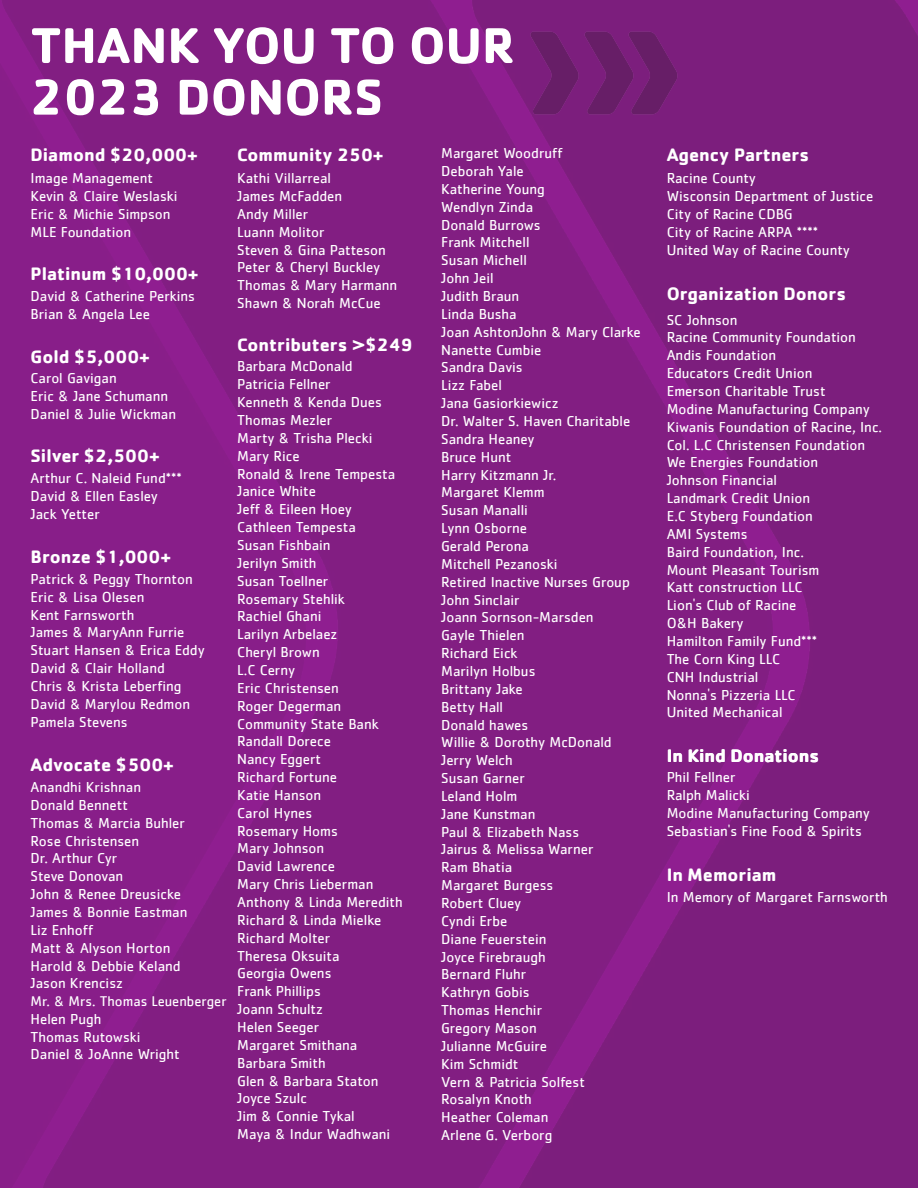
<style>
.page{position:relative;width:918px;height:1188px;background:#fff}
.page>*{position:absolute;margin:0;border:0;box-sizing:border-box;transform-origin:0 0}
.t1{font:700 52.05px/51.6px "Cachet";color:#fff}
.t2{font:700 18.6px "Cachet";color:#fff}
.t3{font:14.85px/17.9px "Cachet";color:#fff}
.t4{font:14.55px "Cachet";color:#fff}
</style>
<div class="page">
<div style="left:0;top:0;width:147px;height:1188px;background:#881e89"></div>
<img style="left:147px;top:0;width:771px;height:1188px">
<img style="left:510px;top:29px;width:55px;height:88px">
<img style="left:565px;top:29px;width:44px;height:88px">
<img style="left:609px;top:29px;width:88px;height:88px">
<h1 class="t1" style="left:31px;top:18px;width:486px">THANK YOU TO OUR<br>2023 DONORS</h1>
<p class="t2" style="left:31px;top:143px;width:169px">Diamond $20,000+</p>
<p class="t3" style="left:31px;top:169px;width:148px">Image Management<br>Kevin &amp; Claire Weslaski<br>Eric &amp; Michie Simpson<br>MLE Foundation</p>
<p class="t2" style="left:31px;top:262px;width:170px">Platinum $10,000+</p>
<p class="t3" style="left:31px;top:287px;width:166px">David &amp; Catherine Perkins<br>Brian &amp; Angela Lee</p>
<p class="t2" style="left:31px;top:344px;width:121px">Gold $5,000+</p>
<p class="t3" style="left:31px;top:369px;width:147px">Carol Gavigan<br>Eric &amp; Jane Schumann<br>Daniel &amp; Julie Wickman</p>
<p class="t2" style="left:31px;top:444px;width:131px">Silver $2,500+</p>
<p class="t3" style="left:31px;top:469px;width:153px">Arthur C. Naleid Fund***<br>David &amp; Ellen Easley<br>Jack Yetter</p>
<p class="t2" style="left:31px;top:545px;width:142px">Bronze $1,000+</p>
<p class="t3" style="left:31px;top:570px;width:176px">Patrick &amp; Peggy Thornton<br>Eric &amp; Lisa Olesen<br>Kent Farnsworth<br>James &amp; MaryAnn Furrie<br>Stuart Hansen &amp; Erica Eddy<br>David &amp; Clair Holland<br>Chris &amp; Krista Leberfing<br>David &amp; Marylou Redmon<br>Pamela Stevens</p>
<p class="t2" style="left:31px;top:753px;width:145px">Advocate $500+</p>
<p class="t3" style="left:31px;top:778px;width:158px">Anandhi Krishnan<br>Donald Bennett<br>Thomas &amp; Marcia Buhler<br>Rose Christensen<br>Dr. Arthur Cyr<br>Steve Donovan<br>John &amp; Renee Dreusicke<br>James &amp; Bonnie Eastman<br>Liz Enhoff<br>Matt &amp; Alyson Horton<br>Harold &amp; Debbie Keland<br>Jason Krencisz</p>
<p class="t4" style="left:31px;top:993px;width:198px">Mr. &amp; Mrs. Thomas Leuenberger</p>
<p class="t3" style="left:31px;top:1010px;width:151px">Helen Pugh<br>Thomas Rutowski<br>Daniel &amp; JoAnne Wright</p>
<p class="t2" style="left:237px;top:143px;width:148px">Community 250+</p>
<p class="t3" style="left:237px;top:169px;width:162px">Kathi Villarreal<br>James McFadden<br>Andy Miller<br>Luann Molitor<br>Steven &amp; Gina Patteson<br>Peter &amp; Cheryl Buckley<br>Thomas &amp; Mary Harmann<br>Shawn &amp; Norah McCue</p>
<p class="t2" style="left:237px;top:332px;width:177px">Contributers &gt;$249</p>
<p class="t3" style="left:237px;top:357px;width:167px">Barbara McDonald<br>Patricia Fellner<br>Kenneth &amp; Kenda Dues<br>Thomas Mezler<br>Marty &amp; Trisha Plecki<br>Mary Rice<br>Ronald &amp; Irene Tempesta<br>Janice White<br>Jeff &amp; Eileen Hoey<br>Cathleen Tempesta<br>Susan Fishbain<br>Jerilyn Smith<br>Susan Toellner<br>Rosemary Stehlik<br>Rachiel Ghani<br>Larilyn Arbelaez<br>Cheryl Brown<br>L.C Cerny<br>Eric Christensen<br>Roger Degerman<br>Community State Bank<br>Randall Dorece<br>Nancy Eggert<br>Richard Fortune<br>Katie Hanson<br>Carol Hynes<br>Rosemary Homs<br>Mary Johnson<br>David Lawrence<br>Mary Chris Lieberman<br>Anthony &amp; Linda Meredith<br>Richard &amp; Linda Mielke<br>Richard Molter<br>Theresa Oksuita<br>Georgia Owens<br>Frank Phillips<br>Joann Schultz<br>Helen Seeger<br>Margaret Smithana<br>Barbara Smith<br>Glen &amp; Barbara Staton<br>Joyce Szulc<br>Jim &amp; Connie Tykal<br>Maya &amp; Indur Wadhwani</p>
<p class="t3" style="left:441px;top:144px;width:201px">Margaret Woodruff<br>Deborah Yale<br>Katherine Young<br>Wendlyn Zinda<br>Donald Burrows<br>Frank Mitchell<br>Susan Michell<br>John Jeil<br>Judith Braun<br>Linda Busha<br>Joan AshtonJohn &amp; Mary Clarke<br>Nanette Cumbie<br>Sandra Davis<br>Lizz Fabel<br>Jana Gasiorkiewicz<br>Dr. Walter S. Haven Charitable<br>Sandra Heaney<br>Bruce Hunt<br>Harry Kitzmann Jr.<br>Margaret Klemm<br>Susan Manalli<br>Lynn Osborne<br>Gerald Perona<br>Mitchell Pezanoski<br>Retired Inactive Nurses Group<br>John Sinclair<br>Joann Sornson-Marsden<br>Gayle Thielen<br>Richard Eick<br>Marilyn Holbus<br>Brittany Jake<br>Betty Hall<br>Donald hawes<br>Willie &amp; Dorothy McDonald<br>Jerry Welch<br>Susan Garner<br>Leland Holm<br>Jane Kunstman<br>Paul &amp; Elizabeth Nass<br>Jairus &amp; Melissa Warner<br>Ram Bhatia<br>Margaret Burgess<br>Robert Cluey<br>Cyndi Erbe<br>Diane Feuerstein<br>Joyce Firebraugh<br>Bernard Fluhr<br>Kathryn Gobis<br>Thomas Henchir<br>Gregory Mason<br>Julianne McGuire<br>Kim Schmidt<br>Vern &amp; Patricia Solfest<br>Rosalyn Knoth<br>Heather Coleman<br>Arlene G. Verborg</p>
<p class="t2" style="left:667px;top:143px;width:144px">Agency Partners</p>
<p class="t3" style="left:667px;top:169px;width:208px">Racine County<br>Wisconsin Department of Justice<br>City of Racine CDBG<br>City of Racine ARPA ****<br>United Way of Racine County</p>
<p class="t2" style="left:667px;top:281px;width:181px">Organization Donors</p>
<p class="t3" style="left:667px;top:310px;width:217px">SC Johnson<br>Racine Community Foundation<br>Andis Foundation<br>Educators Credit Union<br>Emerson Charitable Trust<br>Modine Manufacturing Company<br>Kiwanis Foundation of Racine, Inc.<br>Col. L.C Christensen Foundation<br>We Energies Foundation<br>Johnson Financial<br>Landmark Credit Union<br>E.C Styberg Foundation<br>AMI Systems<br>Baird Foundation, Inc.<br>Mount Pleasant Tourism<br>Katt construction LLC<br>Lion's Club of Racine<br>O&amp;H Bakery<br>Hamilton Family Fund***<br>The Corn King LLC<br>CNH Industrial<br>Nonna's Pizzeria LLC<br>United Mechanical</p>
<p class="t2" style="left:667px;top:744px;width:154px">In Kind Donations</p>
<p class="t3" style="left:667px;top:768px;width:205px">Phil Fellner<br>Ralph Malicki<br>Modine Manufacturing Company<br>Sebastian's Fine Food &amp; Spirits</p>
<p class="t2" style="left:667px;top:862px;width:111px">In Memoriam</p>
<p class="t3" style="left:667px;top:887px;width:223px">In Memory of Margaret Farnsworth</p>
</div>
